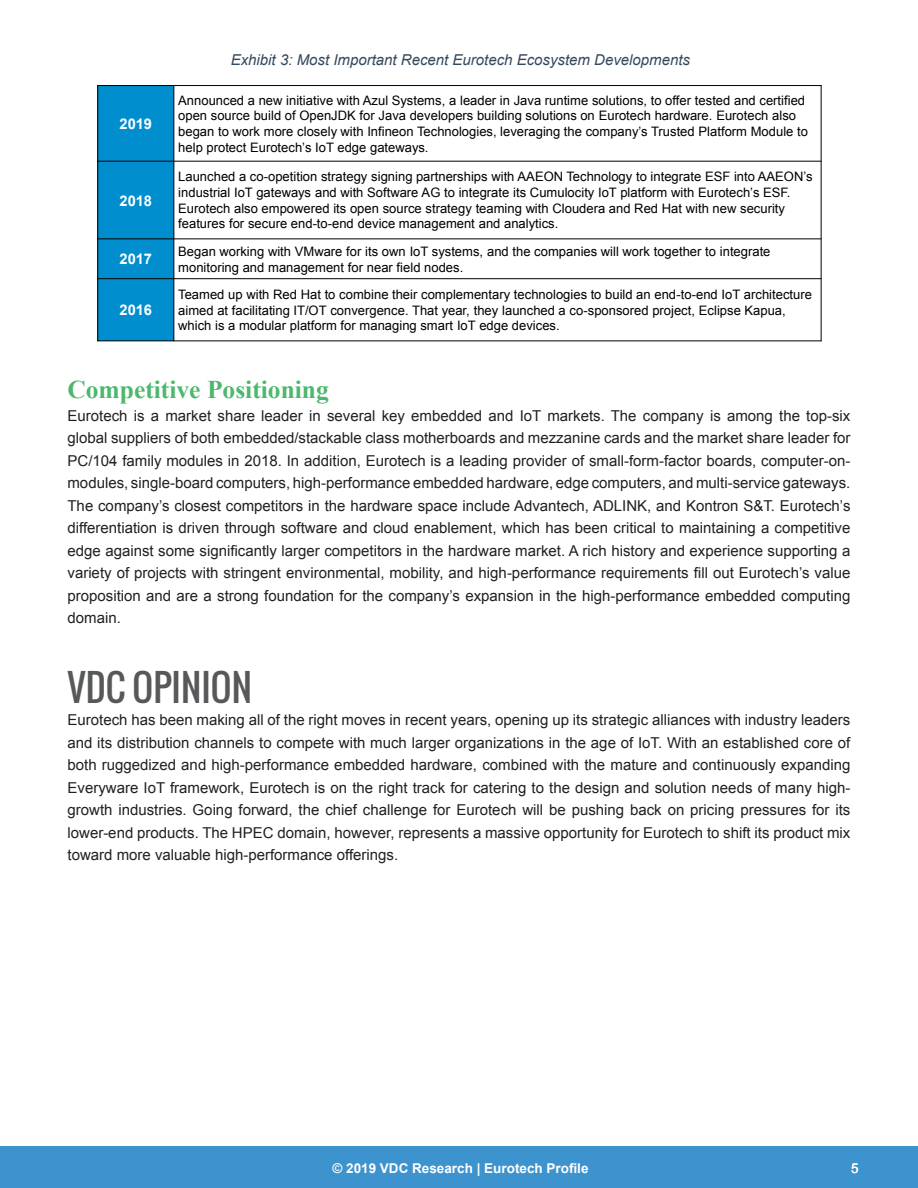
<style>
.page{position:relative;width:918px;height:1188px;background:#fff}
.page>*{position:absolute;margin:0;border:0;box-sizing:border-box;transform-origin:0 0}
.t1{font:36px "Oswald";color:#57585a}
.t2{font:700 25.5px "Times New Roman";color:#4cb86d}
.t3{font:15px/22.5px "Arial";color:#231f20;text-align:justify}
.t4{font:italic 15px "Arial";color:#34495d}
.t5{font:700 14.7px "Arial";letter-spacing:-.005em;color:#fff}
.t6{font:700 13.5px "Arial";color:#fff}
.t7{font:13.5px "Arial";color:#fff}
.t8{font:13.05px/15.6px "Arial";color:#000}
</style>
<div class="page">
<div style="left:0;top:1147px;width:918px;height:41px;background:#3d93cd"></div>
<div style="left:98px;top:86px;width:76px;height:75px;background:#008ecf"></div>
<div style="left:98px;top:161px;width:76px;height:78px;background:#008ecf"></div>
<div style="left:98px;top:239px;width:76px;height:40px;background:#008ecf"></div>
<div style="left:98px;top:279px;width:76px;height:62px;background:#008ecf"></div>
<hr style="left:173px;top:85px;width:1px;height:256px;background:#000">
<hr style="left:97px;top:161px;width:725px;height:1px;background:#000">
<hr style="left:97px;top:238px;width:725px;height:1px;background:#000">
<hr style="left:97px;top:278px;width:725px;height:1px;background:#000">
<hr style="left:97px;top:85px;width:1px;height:256px;background:#000">
<hr style="left:821px;top:85px;width:1px;height:256px;background:#000">
<hr style="left:97px;top:85px;width:725px;height:1px;background:#000">
<hr style="left:97px;top:340px;width:725px;height:1px;background:#000">
<p class="t5" style="left:120px;top:114px;width:34px">2019</p>
<p class="t5" style="left:120px;top:191px;width:34px">2018</p>
<p class="t4" style="left:231px;top:50px;width:461px">Exhibit 3: Most Important Recent Eurotech Ecosystem Developments</p>
<p class="t8" style="left:178px;top:93px;width:631px">Announced a new initiative with Azul Systems, a leader in Java runtime solutions, to offer tested and certified open source build of OpenJDK for Java developers building solutions on Eurotech hardware. Eurotech also began to work more closely with Infineon Technologies, leveraging the company’s Trusted Platform Module to help protect Eurotech’s IoT edge gateways.</p>
<p class="t8" style="left:178px;top:169px;width:636px">Launched a co-opetition strategy signing partnerships with AAEON Technology to integrate ESF into AAEON’s industrial IoT gateways and with Software AG to integrate its Cumulocity IoT platform with Eurotech’s ESF.<br>Eurotech also empowered its open source strategy teaming with Cloudera and Red Hat with new security features for secure end-to-end device management and analytics.</p>
<p class="t5" style="left:120px;top:249px;width:34px">2017</p>
<p class="t8" style="left:178px;top:244px;width:594px">Began working with VMware for its own IoT systems, and the companies will work together to integrate monitoring and management for near field nodes.</p>
<p class="t5" style="left:120px;top:300px;width:34px">2016</p>
<p class="t8" style="left:178px;top:287px;width:635px">Teamed up with Red Hat to combine their complementary technologies to build an end-to-end IoT architecture aimed at facilitating IT/OT convergence. That year, they launched a co-sponsored project, Eclipse Kapua, which is a modular platform for managing smart IoT edge devices.</p>
<p class="t2" style="left:68px;top:372px;width:263px">Competitive Positioning</p>
<p class="t3" style="left:68px;top:404px;width:785px">Eurotech is a market share leader in several key embedded and IoT markets. The company is among the top-six global suppliers of both embedded/stackable class motherboards and mezzanine cards and the market share leader for PC/104 family modules in 2018. In addition, Eurotech is a leading provider of small-form-factor boards, computer-on&shy;modules, single-board computers, high-performance embedded hardware, edge computers, and multi-service gateways.<br>The company’s closest competitors in the hardware space include Advantech, ADLINK, and Kontron S&amp;T. Eurotech’s differentiation is driven through software and cloud enablement, which has been critical to maintaining a competitive edge against some significantly larger competitors in the hardware market. A rich history and experience supporting a variety of projects with stringent environmental, mobility, and high-performance requirements fill out Eurotech’s value proposition and are a strong foundation for the company’s expansion in the high-performance embedded computing domain.</p>
<p class="t1" style="left:68px;top:660px;width:186px">VDC OPINION</p>
<p class="t3" style="left:68px;top:709px;width:785px">Eurotech has been making all of the right moves in recent years, opening up its strategic alliances with industry leaders and its distribution channels to compete with much larger organizations in the age of IoT. With an established core of both ruggedized and high-performance embedded hardware, combined with the mature and continuously expanding Everyware IoT framework, Eurotech is on the right track for catering to the design and solution needs of many high&shy;growth industries. Going forward, the chief challenge for Eurotech will be pushing back on pricing pressures for its lower-end products. The HPEC domain, however, represents a massive opportunity for Eurotech to shift its product mix toward more valuable high-performance offerings.</p>
<p class="t6" style="left:332px;top:1159px;width:258px">© 2019 VDC Research | Eurotech Profile</p>
<p class="t7" style="left:851px;top:1159px;width:9px">5</p>
</div>
